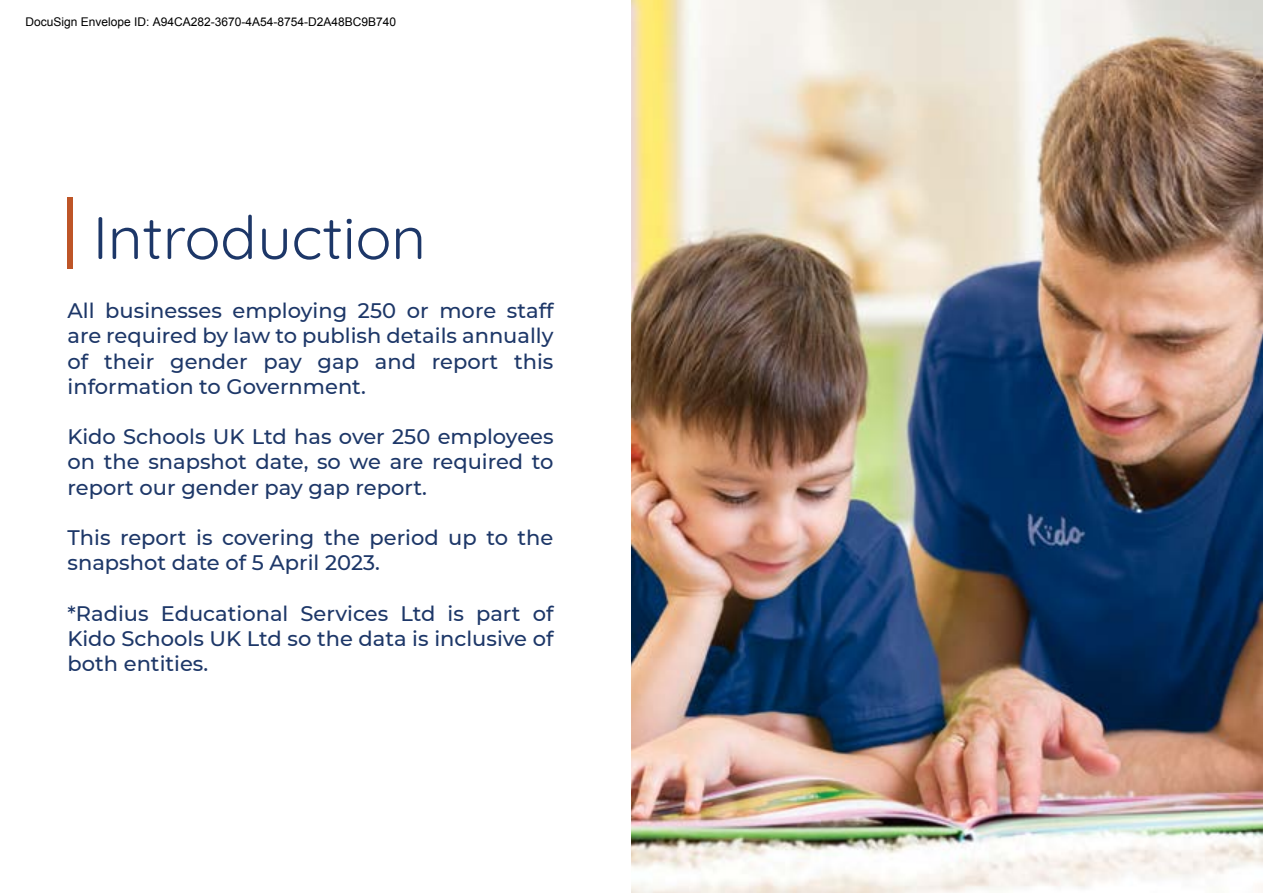
<style>
.page{position:relative;width:1263px;height:893px;background:#fff}
.page>*{position:absolute;margin:0;border:0;box-sizing:border-box;transform-origin:0 0}
.t1{font:60px "Quicksand";color:#1d3768}
.t2{font:500 21px/25.2px "Montserrat";color:#1d3768;text-align:justify}
.t3{font:12px "Arial";color:#000}
</style>
<div class="page">
<img style="left:631px;top:0;width:632px;height:893px">
<svg style="left:68px;top:197px;width:5px;height:72px"></svg>
<p class="t3" style="left:26px;top:15px;width:372px">DocuSign Envelope ID: A94CA282-3670-4A54-8754-D2A48BC9B740</p>
<h1 class="t1" style="left:93px;top:191px;width:335px">Introduction</h1>
<p class="t2" style="left:68px;top:297px;width:487px">All businesses employing 250 or more staff are required by law to publish details annually of their gender pay gap and report this information to Government.</p>
<p class="t2" style="left:68px;top:423px;width:488px">Kido Schools UK Ltd has over 250 employees on the snapshot date, so we are required to report our gender pay gap report.</p>
<p class="t2" style="left:68px;top:524px;width:487px">This report is covering the period up to the snapshot date of 5 April 2023.</p>
<p class="t2" style="left:68px;top:600px;width:487px">*Radius Educational Services Ltd is part of Kido Schools UK Ltd so the data is inclusive of both entities.</p>
</div>
